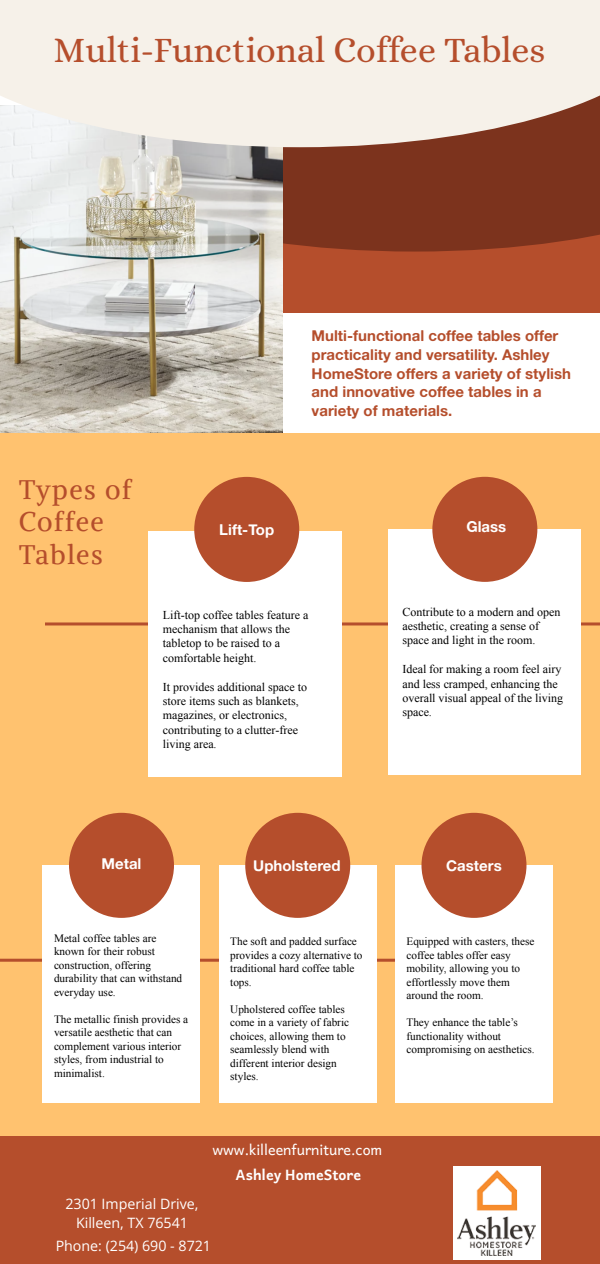
<style>
.page{position:relative;width:600px;height:1264px;background:#fff}
.page>*{position:absolute;margin:0;border:0;box-sizing:border-box;transform-origin:0 0}
.t1{font:36px "Alice";letter-spacing:-.005em;color:#b54e2c}
.t2{font:26.9px/32.2px "Alike";letter-spacing:.055em;color:#b54e2c}
.t3{font:15px/18.8px "Alte Haas Grotesk Bold";color:#b54e2c}
.t4{font:15px "Alte Haas Grotesk Bold";color:#fff}
.t5{font:14.2px/18.8px "Open Sans";color:#fff;text-align:center}
.t6{font:14.2px "Andika";color:#fff}
.t7{font:700 14.2px "Andika";color:#fff}
.t8{font:12px/14.2px "Times New Roman";color:#000}
.t9{font:11.2px/13.5px "Times New Roman";color:#000}
</style>
<div class="page">
<div style="left:196px;top:88px;width:404px;height:225px;background:#b54e2c"></div>
<div style="left:283px;top:147px;width:317px;height:104px;background:#7c331d"></div>
<img style="left:0;top:147px;width:283px;height:286px">
<svg style="left:0;top:0;width:600px;height:147px;background:#efe6de"></svg>
<div style="left:0;top:433px;width:600px;height:703px;background:#ffc26f"></div>
<hr style="left:0;top:958px;width:542px;height:3px;background:#b54e2c">
<hr style="left:45px;top:622px;width:555px;height:3px;background:#b54e2c">
<div style="left:148px;top:531px;width:194px;height:245px;background:#fff"></div>
<div style="left:194px;top:477px;width:105px;height:105px;background:#b54e2c;border-radius:50%"></div>
<div style="left:388px;top:529px;width:193px;height:245px;background:#fff"></div>
<div style="left:432px;top:476px;width:105px;height:105px;background:#b54e2c;border-radius:50%"></div>
<div style="left:219px;top:864px;width:157px;height:237px;background:#fff"></div>
<div style="left:245px;top:812px;width:105px;height:105px;background:#b54e2c;border-radius:50%"></div>
<div style="left:395px;top:864px;width:158px;height:237px;background:#fff"></div>
<div style="left:422px;top:812px;width:104px;height:105px;background:#b54e2c;border-radius:50%"></div>
<div style="left:43px;top:864px;width:157px;height:237px;background:#fff"></div>
<div style="left:69px;top:812px;width:105px;height:105px;background:#b54e2c;border-radius:50%"></div>
<div style="left:0;top:1136px;width:600px;height:127px;background:#b54e2c"></div>
<div style="left:453px;top:1165px;width:88px;height:93px;background:#fff"></div>
<img style="left:458px;top:1170px;width:78px;height:84px">
<p class="t1" style="left:54px;top:30px;width:493px">Multi-Functional Coffee Tables</p>
<p class="t2" style="left:19px;top:473px;width:114px">Types of<br>Coffee<br>Tables</p>
<p class="t3" style="left:312px;top:326px;width:261px">Multi-functional coffee tables offer practicality and versatility. Ashley HomeStore offers a variety of stylish and innovative coffee tables in a variety of materials.</p>
<p class="t4" style="left:219px;top:520px;width:56px">Lift-Top</p>
<p class="t4" style="left:466px;top:517px;width:41px">Glass</p>
<p class="t8" style="left:163px;top:607px;width:147px;line-height:14.5px">Lift-top coffee tables feature a mechanism that allows the tabletop to be raised to a comfortable height.</p>
<p class="t8" style="left:163px;top:679px;width:146px">It provides additional space to store items such as blankets, magazines, or electronics, contributing to a clutter-free living area.</p>
<p class="t8" style="left:402px;top:604px;width:160px">Contribute to a modern and open aesthetic, creating a sense of space and light in the room.</p>
<p class="t8" style="left:402px;top:662px;width:162px">Ideal for making a room feel airy and less cramped, enhancing the overall visual appeal of the living space.</p>
<p class="t4" style="left:102px;top:854px;width:41px">Metal</p>
<p class="t4" style="left:253px;top:856px;width:89px">Upholstered</p>
<p class="t4" style="left:446px;top:856px;width:57px">Casters</p>
<p class="t9" style="left:54px;top:930px;width:130px">Metal coffee tables are known for their robust construction, offering durability that can withstand everyday use.</p>
<p class="t9" style="left:54px;top:1011px;width:136px">The metallic finish provides a versatile aesthetic that can complement various interior styles, from industrial to minimalist.</p>
<p class="t9" style="left:230px;top:934px;width:134px">The soft and padded surface provides a cozy alternative to traditional hard coffee table tops.</p>
<p class="t9" style="left:230px;top:1002px;width:120px">Upholstered coffee tables come in a variety of fabric choices, allowing them to seamlessly blend with different interior design styles.</p>
<p class="t6" style="left:212px;top:1137px;width:171px">www.killeenfurniture.com</p>
<p class="t7" style="left:236px;top:1162px;width:127px">Ashley HomeStore</p>
<p class="t5" style="left:65px;top:1194px;width:135px">2301 Imperial Drive,<br>Killeen, TX 76541</p>
<p class="t5" style="left:56px;top:1235px;width:157px">Phone: (254) 690 - 8721</p>
<p class="t9" style="left:406px;top:934px;width:129px">Equipped with casters, these coffee tables offer easy mobility, allowing you to effortlessly move them around the room.</p>
<p class="t9" style="left:406px;top:1015px;width:130px">They enhance the table’s functionality without compromising on aesthetics.</p>
</div>
